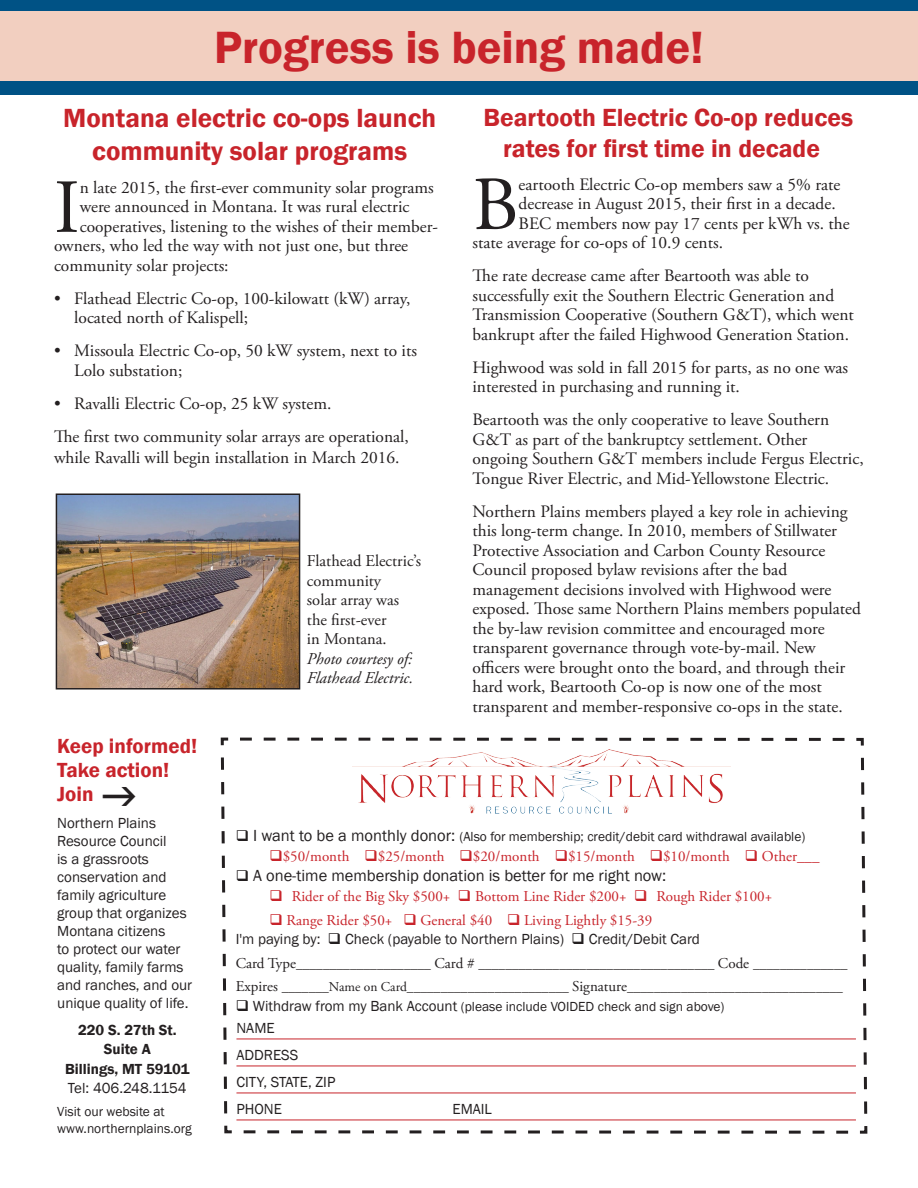
<style>
.page{position:relative;width:918px;height:1188px;background:#fff}
.page>*{position:absolute;margin:0;border:0;box-sizing:border-box;transform-origin:0 0}
.Body_text{font:76.2px "Adobe Garamond Pro";color:#231f20}
.Heading{font:600 46.5px "Franklin Gothic";color:#c8242b}
.Headline{font:600 27px/32.4px "Franklin Gothic";color:#c8242b;text-align:center}
.Body_text-2{font:600 25.5px/30.6px "Franklin Gothic";color:#c8242b;text-align:center}
.Body_text-3{font:600 21px/24px "Franklin Gothic";color:#c8242b}
.Body_text-4{font:17.4px/19.5px "Adobe Garamond Pro";color:#231f20}
.t1{font:16.5px/19.5px "Adobe Garamond Pro";color:#231f20}
.Body_text-5{font:16.5px "Franklin Gothic";color:#231f20}
.Body_text-6{font:15px/18px "Franklin Gothic";color:#231f20}
.Subhead_1{font:15px "Adobe Garamond Pro";color:#c8242b}
.Headline-2{font:15px "Franklin Gothic";color:#231f20}
.Body_text-7{font:600 15px/19.5px "Franklin Gothic";color:#231f20;text-align:center}
.Body_text-8{font:13.5px/16.5px "Franklin Gothic";color:#231f20}
.Body_text-9{font:13.5px "Adobe Garamond Pro";color:#231f20}
.s1{font-style:italic}
.s2{font-size:16.5px}
.s3{font-size:15px}
</style>
<div class="page">
<svg style="left:220px;top:737px;width:648px;height:397px"></svg>
<hr style="left:236px;top:1039px;width:620px;height:1px;background:#c8242b">
<hr style="left:236px;top:1066px;width:620px;height:1px;background:#c8242b">
<hr style="left:236px;top:1093px;width:620px;height:1px;background:#c8242b">
<hr style="left:236px;top:1120px;width:620px;height:1px;background:#c8242b">
<img style="left:353px;top:750px;width:377px;height:71px">
<div style="left:0;top:0;width:918px;height:94px;background:#005285"></div>
<div style="left:0;top:12px;width:918px;height:69px;background:#f2cfc0"></div>
<img style="left:59px;top:497px;width:238px;height:190px">
<div style="left:56px;top:494px;width:244px;height:196px;border:2px solid #231f20"></div>
<p class="Heading" style="left:214px;top:18px;width:491px">Progress is being made!</p>
<p class="Headline" style="left:63px;top:103px;width:375px">Montana electric co-ops launch community solar programs</p>
<p class="Body_text" style="left:54px;top:162px;width:27px">I</p>
<p class="Body_text-4" style="left:80px;top:178px;width:356px">n late 2015, the first-ever community solar programs</p>
<p class="Body_text-2" style="left:483px;top:103px;width:371px">Beartooth Electric Co-op reduces rates for first time in decade</p>
<p class="Body_text" style="left:472px;top:159px;width:48px">B</p>
<p class="Body_text-4" style="left:519px;top:175px;width:323px">eartooth Electric Co-op members saw a 5% rate</p>
<p class="Body_text-4" style="left:519px;top:195px;width:319px">decrease in August 2015, their first in a decade.</p>
<p class="Body_text-4" style="left:519px;top:214px;width:333px">BEC members now pay 17 cents per kWh vs. the</p>
<p class="Body_text-4" style="left:472px;top:234px;width:252px">state average for co-ops of 10.9 cents.</p>
<p class="Body_text-4" style="left:472px;top:267px;width:383px">The rate decrease came after Beartooth was able to successfully exit the Southern Electric Generation and Transmission Cooperative (Southern G&amp;T), which went bankrupt after the failed Highwood Generation Station.</p>
<p class="Body_text-4" style="left:472px;top:358px;width:377px">Highwood was sold in fall 2015 for parts, as no one was interested in purchasing and running it.</p>
<p class="Body_text-4" style="left:472px;top:411px;width:393px">Beartooth was the only cooperative to leave Southern G&amp;T as part of the bankruptcy settlement. Other ongoing Southern G&amp;T members include Fergus Electric, Tongue River Electric, and Mid-Yellowstone Electric.</p>
<p class="Body_text-4" style="left:472px;top:502px;width:390px">Northern Plains members played a key role in achieving this long-term change. In 2010, members of Stillwater Protective Association and Carbon County Resource Council proposed bylaw revisions after the bad management decisions involved with Highwood were exposed. Those same Northern Plains members populated the by-law revision committee and encouraged more transparent governance through vote-by-mail. New officers were brought onto the board, and through their hard work, Beartooth Co-op is now one of the most transparent and member-responsive co-ops in the state.</p>
<p class="Body_text-4" style="left:80px;top:198px;width:331px">were announced in Montana. It was rural electric</p>
<p class="Body_text-4" style="left:80px;top:217px;width:360px">cooperatives, listening to the wishes of their member-</p>
<p class="Body_text-4" style="left:54px;top:237px;width:356px">owners, who led the way with not just one, but three</p>
<p class="Body_text-4" style="left:54px;top:256px;width:176px">community solar projects:</p>
<p class="Body_text-4" style="left:74px;top:289px;width:338px;text-indent:-20px">• Flathead Electric Co-op, 100-kilowatt (kW) array, located north of Kalispell;</p>
<p class="Body_text-4" style="left:74px;top:342px;width:344px;text-indent:-20px">• Missoula Electric Co-op, 50 kW system, next to its<br>Lolo substation;</p>
<p class="Body_text-4" style="left:54px;top:394px;width:279px">• Ravalli Electric Co-op, 25 kW system.</p>
<p class="Body_text-4" style="left:54px;top:426px;width:356px;line-height:21px">The first two community solar arrays are operational, while Ravalli will begin installation in March 2016.</p>
<p class="t1" style="left:307px;top:552px;width:116px">Flathead Electric’s community<br>solar array was the first-ever<br>in Montana.<br><span class="s1">Photo courtesy of:<br>Flathead Electric.</span></p>
<p class="Body_text-3" style="left:57px;top:734px;width:141px">Keep informed!<br>Take action!</p>
<p class="Body_text-3" style="left:57px;top:782px;width:38px">Join</p>
<p class="Body_text-6" style="left:57px;top:815px;width:137px">Northern Plains<br>Resource Council<br>is a grassroots conservation and family agriculture group that organizes<br>Montana citizens<br>to protect our water quality, family farms and ranches, and our unique quality of life.</p>
<p class="Body_text-7" style="left:65px;top:1020px;width:126px">220 S. 27th St.<br>Suite A<br>Billings, MT 59101</p>
<p class="Body_text-6" style="left:68px;top:1080px;width:120px">Tel: 406.248.1154</p>
<p class="Body_text-8" style="left:57px;top:1104px;width:136px">Visit our website at www.northernplains.org</p>
<p class="Body_text-8" style="left:236px;top:828px;width:571px">❑ <span class="s2">I want to be a monthly donor:</span> (Also for membership; credit/debit card withdrawal available)</p>
<p class="Subhead_1" style="left:269px;top:847px;width:552px">❑$50/month ❑$25/month ❑$20/month ❑$15/month ❑$10/month ❑ Other___</p>
<p class="Body_text-5" style="left:236px;top:866px;width:432px">❑ A one-time membership donation is better for me right now:</p>
<p class="Subhead_1" style="left:269px;top:888px;width:504px">❑ Rider of the Big Sky $500+ ❑ Bottom Line Rider $200+ ❑ Rough Rider $100+</p>
<p class="Subhead_1" style="left:269px;top:911px;width:384px">❑ Range Rider $50+ ❑ General $40 ❑ Living Lightly $15-39</p>
<p class="Body_text-6" style="left:236px;top:931px;width:466px">I'm paying by: ❑ Check (payable to Northern Plains) ❑ Credit/Debit Card</p>
<p class="Body_text-9" style="left:236px;top:955px;width:613px"><span class="s3">Card Type</span>____________________ <span class="s3">Card #</span> ___________________________________ <span class="s3">Code</span> ______________</p>
<p class="Body_text-9" style="left:236px;top:979px;width:609px"><span class="s3">Expires</span> _______Name on Card________________________ <span class="s3">Signature</span>________________________________</p>
<p class="Body_text-8" style="left:236px;top:998px;width:490px">❑ <span class="s3">Withdraw from my Bank Account</span> (please include VOIDED check and sign above)</p>
<p class="Headline-2" style="left:236px;top:1019px;width:40px">NAME</p>
<p class="Headline-2" style="left:236px;top:1046px;width:63px">ADDRESS</p>
<p class="Headline-2" style="left:236px;top:1073px;width:101px">CITY, STATE, ZIP</p>
<p class="Headline-2" style="left:236px;top:1100px;width:47px">PHONE</p>
<p class="Headline-2" style="left:452px;top:1100px;width:41px">EMAIL</p>
</div>
